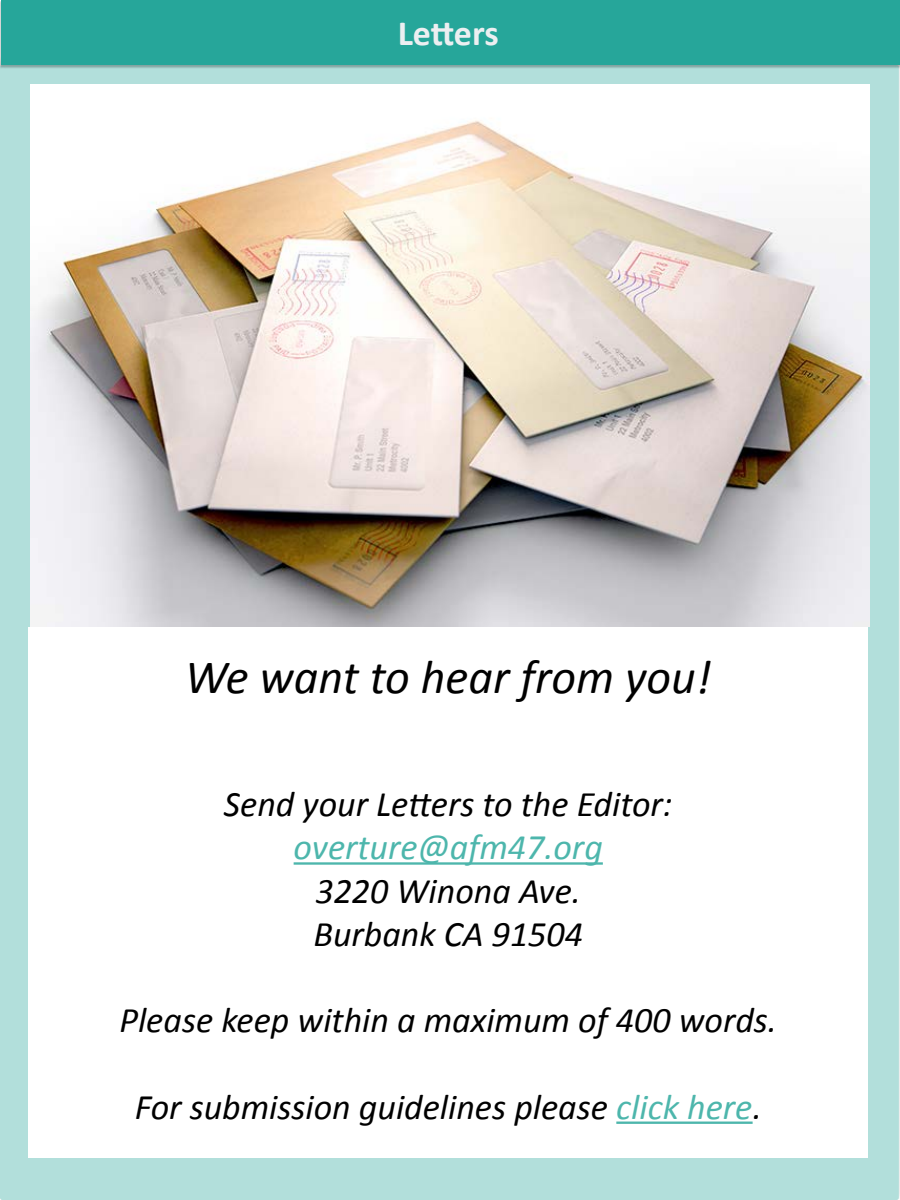
<style>
.page{position:relative;width:900px;height:1200px;background:#fff}
.page>*{position:absolute;margin:0;border:0;box-sizing:border-box;transform-origin:0 0}
.t1{font:italic 48px "Calibri";color:#000}
.t2{font:italic 36px/43.2px "Calibri";color:#000}
.t3{font:italic 36px "Calibri";color:#4db6ac}
.t4{font:700 35.6px "Calibri";letter-spacing:-.005em;color:#eceff1}
.s1{color:#4db6ac}
</style>
<div class="page">
<div style="left:0;top:65px;width:899px;height:1135px;background:#b2dfdb;border-radius:2px"></div>
<div style="left:0;top:1px;width:900px;height:68px;background:#000;opacity:.27"></div>
<div style="left:1px;top:0;width:899px;height:65px;background:#26a69a"></div>
<div style="left:28px;top:627px;width:840px;height:531px;background:#fff"></div>
<hr style="left:294px;top:862px;width:309px;height:3px;background:#4db6ac">
<hr style="left:616px;top:1122px;width:137px;height:2px;background:#4db6ac">
<img style="left:30px;top:84px;width:840px;height:543px">
<p class="t4" style="left:398px;top:10px;width:103px">Letters</p>
<h1 class="t1" style="left:185px;top:644px;width:528px">We want to hear from you!</h1>
<p class="t2" style="left:224px;top:781px;width:450px">Send your Letters to the Editor:</p>
<p class="t3" style="left:294px;top:823px;width:311px">overture@afm47.org</p>
<p class="t2" style="left:313px;top:868px;width:271px">3220 Winona Ave.<br>Burbank CA 91504</p>
<p class="t2" style="left:119px;top:997px;width:659px">Please keep within a maximum of 400 words.</p>
<p class="t2" style="left:135px;top:1084px;width:628px">For submission guidelines please <span class="s1">click here</span>.</p>
</div>
